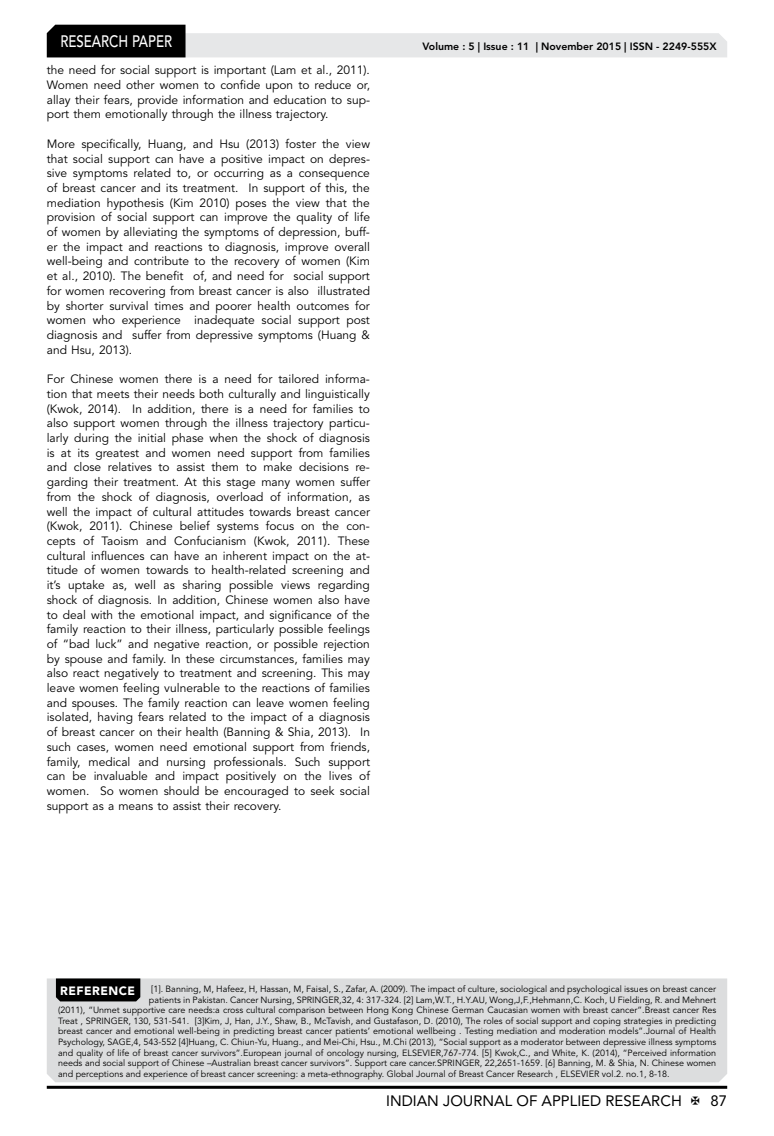
<style>
.page{position:relative;width:774px;height:1136px;background:#fff}
.page>*{position:absolute;margin:0;border:0;box-sizing:border-box;transform-origin:0 0}
.t1{font:500 16.5px "Avenir LT Std";color:#fff;scale:.8 1}
.t2{font:15px "Avenir LT Std";color:#000}
.t3{font:12px/14.7px "Avenir LT Std";color:#000;text-align:justify}
.t4{font:900 12px "Avenir LT Std";letter-spacing:.04em;color:#fff}
.t5{font:800 10.5px "Avenir LT Std";color:#000}
.t6{font:9px "Avenir LT Std";color:#000}
</style>
<div class="page">
<hr style="left:47px;top:1085px;width:680px;height:3px;background:#000">
<svg style="left:47px;top:25px;width:680px;height:32px"></svg>
<div style="left:47px;top:978px;width:680px;height:104px;background:#dcddde"></div>
<div style="left:56px;top:978px;width:84px;height:23px;background:#000"></div>
<h1 class="t1" style="left:60px;top:32px;width:139px">RESEARCH PAPER</h1>
<p class="t3" style="left:47px;top:63px;width:325px">the need for social support is important (Lam et al., 2011).<br>Women need other women to confide upon to reduce or, allay their fears, provide information and education to sup&shy;port them emotionally through the illness trajectory.</p>
<p class="t3" style="left:47px;top:137px;width:325px">More specifically, Huang, and Hsu (2013) foster the view that social support can have a positive impact on depres&shy;sive symptoms related to, or occurring as a consequence of breast cancer and its treatment. In support of this, the mediation hypothesis (Kim 2010) poses the view that the provision of social support can improve the quality of life of women by alleviating the symptoms of depression, buff&shy;er the impact and reactions to diagnosis, improve overall well-being and contribute to the recovery of women (Kim et al., 2010). The benefit of, and need for social support for women recovering from breast cancer is also illustrated by shorter survival times and poorer health outcomes for women who experience inadequate social support post diagnosis and suffer from depressive symptoms (Huang &amp; and Hsu, 2013).</p>
<p class="t3" style="left:47px;top:372px;width:325px">For Chinese women there is a need for tailored informa&shy;tion that meets their needs both culturally and linguistically (Kwok, 2014). In addition, there is a need for families to also support women through the illness trajectory particu&shy;larly during the initial phase when the shock of diagnosis is at its greatest and women need support from families and close relatives to assist them to make decisions re&shy;garding their treatment. At this stage many women suffer from the shock of diagnosis, overload of information, as well the impact of cultural attitudes towards breast cancer (Kwok, 2011). Chinese belief systems focus on the con&shy;cepts of Taoism and Confucianism (Kwok, 2011). These cultural influences can have an inherent impact on the at&shy;titude of women towards to health-related screening and it’s uptake as, well as sharing possible views regarding shock of diagnosis. In addition, Chinese women also have to deal with the emotional impact, and significance of the family reaction to their illness, particularly possible feelings of “bad luck” and negative reaction, or possible rejection by spouse and family. In these circumstances, families may also react negatively to treatment and screening. This may leave women feeling vulnerable to the reactions of families and spouses. The family reaction can leave women feeling isolated, having fears related to the impact of a diagnosis of breast cancer on their health (Banning &amp; Shia, 2013). In such cases, women need emotional support from friends, family, medical and nursing professionals. Such support can be invaluable and impact positively on the lives of women. So women should be encouraged to seek social support as a means to assist their recovery.</p>
<p class="t5" style="left:422px;top:41px;width:296px">Volume : 5 | Issue : 11 | November 2015 | ISSN - 2249-555X</p>
<p class="t4" style="left:60px;top:982px;width:76px">REFERENCE</p>
<p class="t6" style="left:151px;top:984px;width:567px">[1]. Banning, M, Hafeez, H, Hassan, M, Faisal, S., Zafar, A. (2009). The impact of culture, sociological and psychological issues on breast cancer</p>
<p class="t6" style="left:149px;top:994px;width:569px">patients in Pakistan. Cancer Nursing, SPRINGER,32, 4: 317-324. [2] Lam,W.T., H.Y.AU, Wong,J,F.,Hehmann,C. Koch, U Fielding, R. and Mehnert</p>
<p class="t6" style="left:58px;top:1005px;width:660px">(2011), “Unmet supportive care needs:a cross cultural comparison between Hong Kong Chinese German Caucasian women with breast cancer”.Breast cancer Res</p>
<p class="t6" style="left:58px;top:1015px;width:659px">Treat , SPRINGER, 130, 531-541. [3]Kim, J, Han, J.Y., Shaw, B., McTavish, and Gustafason, D. (2010), The roles of social support and coping strategies in predicting</p>
<p class="t6" style="left:58px;top:1026px;width:659px">breast cancer and emotional well-being in predicting breast cancer patients’ emotional wellbeing . Testing mediation and moderation models”.Journal of Health</p>
<p class="t6" style="left:58px;top:1036px;width:659px">Psychology, SAGE,4, 543-552 [4]Huang, C. Chiun-Yu, Huang., and Mei-Chi, Hsu., M.Chi (2013), “Social support as a moderator between depressive illness symptoms</p>
<p class="t6" style="left:58px;top:1047px;width:660px">and quality of life of breast cancer survivors”.European journal of oncology nursing, ELSEVIER,767-774. [5] Kwok,C., and White, K. (2014), “Perceived information</p>
<p class="t6" style="left:58px;top:1057px;width:660px">needs and social support of Chinese –Australian breast cancer survivors”. Support care cancer.SPRINGER, 22,2651-1659. [6] Banning, M. &amp; Shia, N. Chinese women</p>
<p class="t6" style="left:58px;top:1068px;width:613px">and perceptions and experience of breast cancer screening: a meta-ethnography. Global Journal of Breast Cancer Research , ELSEVIER vol.2. no.1, 8-18.</p>
<p class="t2" style="left:386px;top:1091px;width:297px">INDIAN JOURNAL OF APPLIED RESEARCH</p>
<p class="t2" style="left:710px;top:1091px;width:18px">87</p>
</div>
